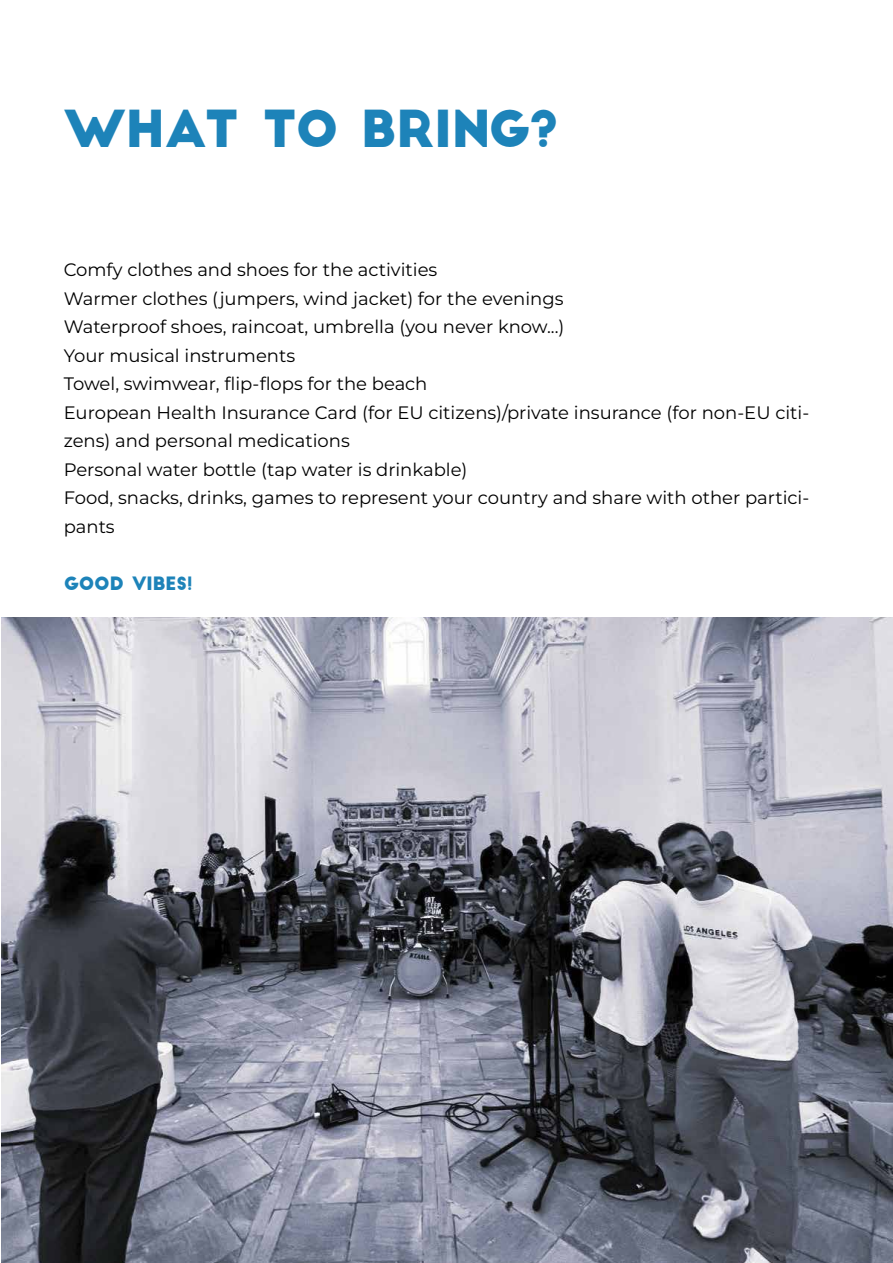
<style>
.page{position:relative;width:893px;height:1263px;background:#fff}
.page>*{position:absolute;margin:0;border:0;box-sizing:border-box;transform-origin:0 0}
.t1{font:49.8px "Big John";color:#1d83b9}
.t2{font:18px/28.5px "Montserrat";color:#000}
.t3{font:18px "Big John";color:#1d83b9}
</style>
<div class="page">
<img style="left:2px;top:618px;width:890px;height:645px">
<h1 class="t1" style="left:64px;top:106px;width:495px">WHAT TO BRING?</h1>
<p class="t2" style="left:64px;top:255px;width:747px">Comfy clothes and shoes for the activities<br>Warmer clothes (jumpers, wind jacket) for the evenings<br>Waterproof shoes, raincoat, umbrella (you never know...)<br>Your musical instruments<br>Towel, swimwear, flip-flops for the beach<br>European Health Insurance Card (for EU citizens)/private insurance (for non-EU citi&shy;zens) and personal medications<br>Personal water bottle (tap water is drinkable)<br>Food, snacks, drinks, games to represent your country and share with other partici&shy;pants</p>
<p class="t3" style="left:64px;top:575px;width:130px">GOOD VIBES!</p>
</div>
